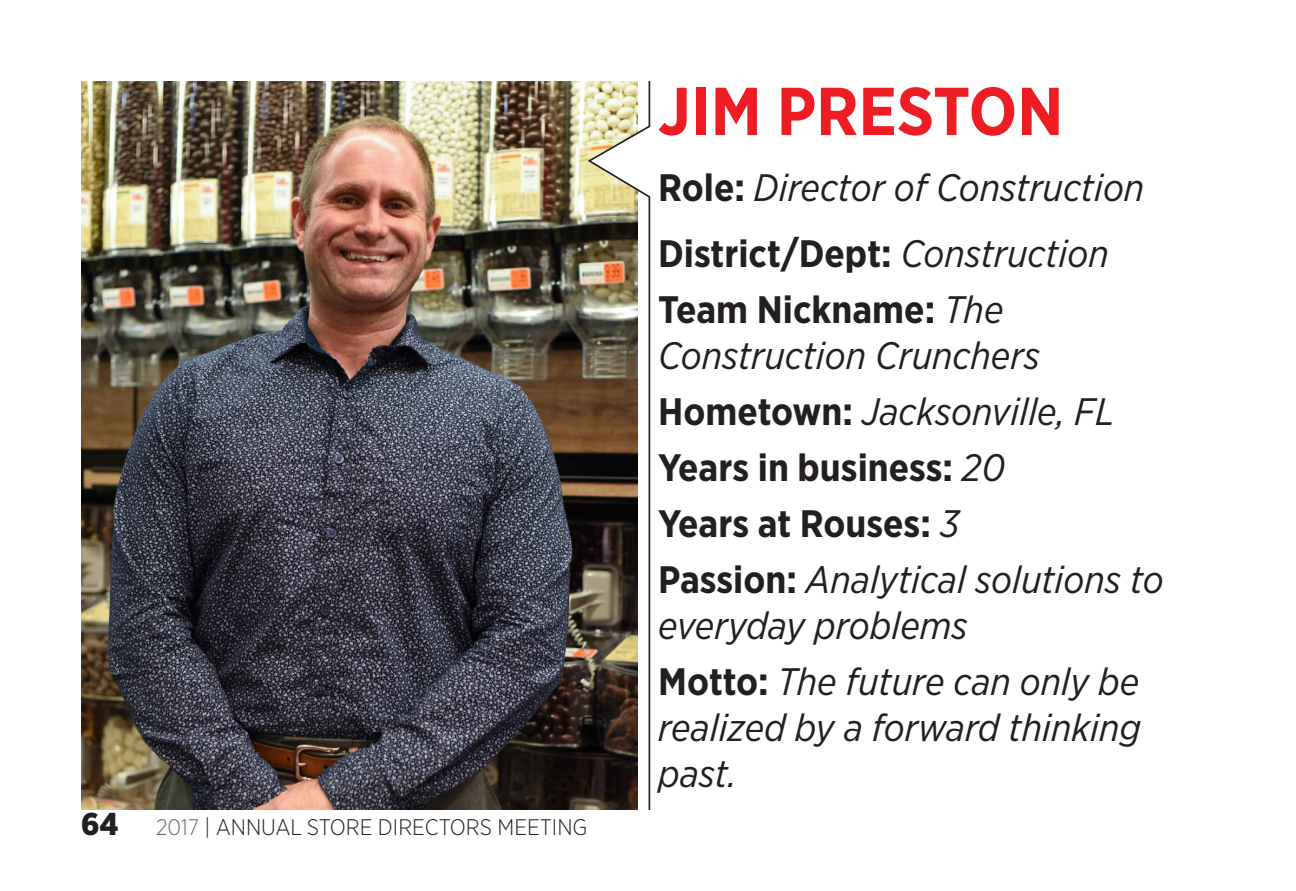
<style>
.page{position:relative;width:1296px;height:891px;background:#fff}
.page>*{position:absolute;margin:0;border:0;box-sizing:border-box;transform-origin:0 0}
.t1{font:700 67.5px "Gotham Narrow";color:#ee1d23}
.t2{font:italic 38.25px/45.9px "Gotham Narrow";color:#231f20}
.t3{font:700 38.25px "Gotham Narrow";color:#231f20}
.t4{font:300 22.5px "Gotham Narrow";color:#231f20}
.s1{font-weight:900;font-size:31.5px}
.s2{color:#6c6d70}
.s3{font-weight:700;font-style:normal}
.s4{font-weight:400;font-style:italic}
</style>
<div class="page">
<img style="left:81px;top:81px;width:505px;height:729px">
<img style="left:586px;top:81px;width:65px;height:729px">
<p class="t4" style="left:81px;top:814px;width:508px"><span class="s1">64</span> <span class="s2">2017</span> | ANNUAL STORE DIRECTORS MEETING</p>
<p class="t1" style="left:658px;top:68px;width:407px">JIM PRESTON</p>
<p class="t2" style="left:658px;top:164px;width:488px"><span class="s3">Role:</span> Director of Construction</p>
<p class="t3" style="left:658px;top:229px;width:452px">District/Dept: <span class="s4">Construction</span></p>
<p class="t2" style="left:658px;top:286px;width:383px"><span class="s3">Team Nickname:</span> The<br>Construction Crunchers</p>
<p class="t2" style="left:658px;top:388px;width:458px"><span class="s3">Hometown:</span> Jacksonville, FL</p>
<p class="t3" style="left:658px;top:443px;width:348px">Years in business: <span class="s4">20</span></p>
<p class="t3" style="left:658px;top:499px;width:303px">Years at Rouses: <span class="s4">3</span></p>
<p class="t2" style="left:658px;top:556px;width:507px"><span class="s3">Passion:</span> Analytical solutions to everyday problems</p>
<p class="t2" style="left:658px;top:658px;width:485px;text-align:justify"><span class="s3">Motto:</span> The future can only be realized by a forward thinking past.</p>
</div>
